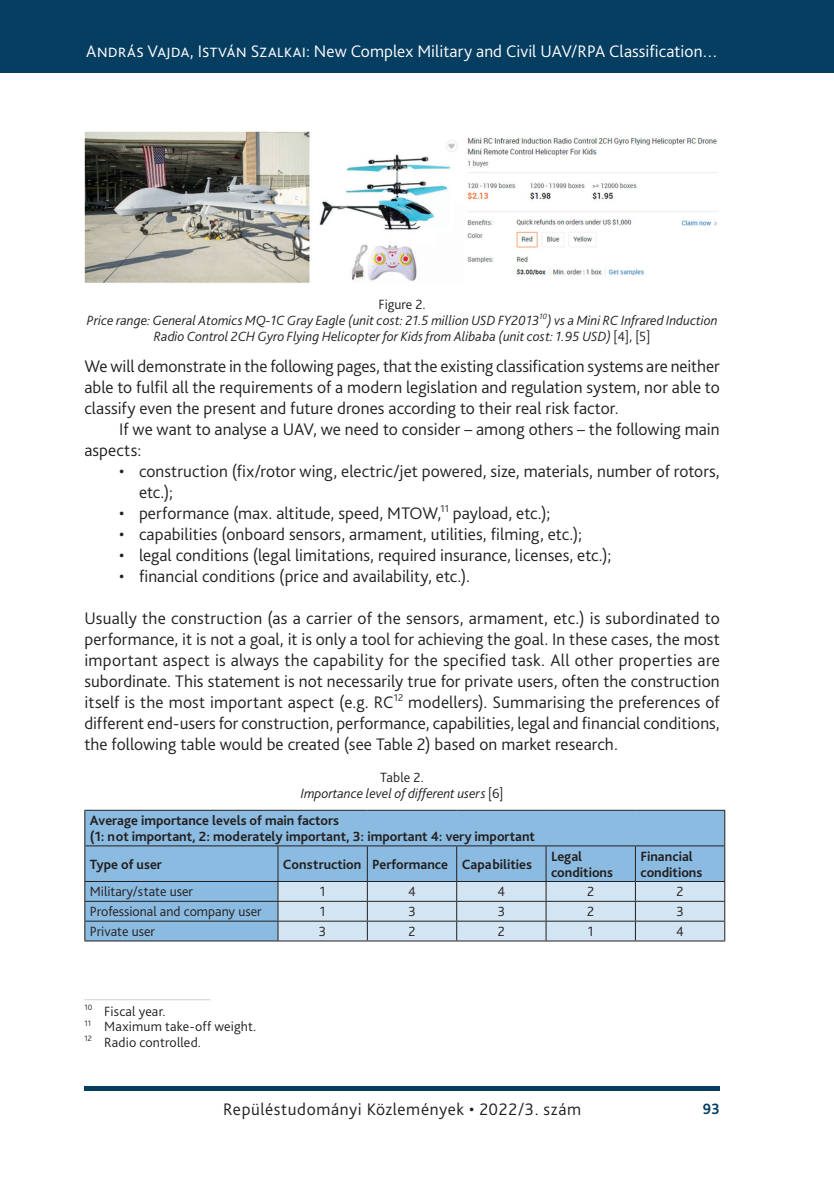
<style>
.page{position:relative;width:834px;height:1181px;background:#fff}
.page>*{position:absolute;margin:0;border:0;box-sizing:border-box;transform-origin:0 0}
._2__Body_1st_paragra{font:300 17.5px/21px "Bliss Pro";letter-spacing:.01em;color:#231f20;text-align:justify}
._1_1__Bullet_list{font:300 17.5px/21px "Bliss Pro";letter-spacing:.005em;color:#231f20}
._1__Body{font:300 17.5px/21px "Bliss Pro";letter-spacing:.005em;color:#231f20}
.t1{font:300 17.5px "Bliss Pro";letter-spacing:.005em;color:#fff}
._2__Body_1st_paragra-2{font:300 17.5px "Bliss Pro";letter-spacing:.03em;color:#231f20}
.t2{font:700 15.75px "Bliss Pro";color:#063e62;scale:.95 1}
.táblázat{font:700 14px/15.8px "Bliss Pro";color:#231f20}
.Ábra__képalárás{font:italic 300 14px/15.8px "Bliss Pro";color:#231f20;text-align:center}
.táblázat-2{font:300 14px "Bliss Pro";color:#231f20}
.Footnote_text{font:300 14px "Bliss Pro";letter-spacing:.01em;color:#231f20}
.Táblázat_képfőléírás{font:italic 300 14px "Bliss Pro";color:#231f20}
.Ábra_címe{font:300 14px "Bliss Pro";color:#231f20}
.táblázat_cím{font:300 14px "Bliss Pro";color:#231f20}
.s1{font-style:normal}
</style>
<div class="page">
<div style="left:0;top:0;width:833px;height:73px;background:#063e62"></div>
<div style="left:84px;top:1086px;width:635px;height:5px;background:#063e62"></div>
<img style="left:85px;top:131px;width:633px;height:152px">
<div style="left:85px;top:811px;width:639px;height:129px;background:#8bbbe0"></div>
<hr style="left:724px;top:810px;width:1px;height:35px;background:#231f20">
<hr style="left:84px;top:810px;width:194px;height:1px;background:#231f20">
<hr style="left:84px;top:810px;width:1px;height:35px;background:#231f20">
<hr style="left:278px;top:810px;width:89px;height:1px;background:#231f20">
<hr style="left:367px;top:810px;width:89px;height:1px;background:#231f20">
<hr style="left:456px;top:810px;width:90px;height:1px;background:#231f20">
<hr style="left:546px;top:810px;width:89px;height:1px;background:#231f20">
<hr style="left:635px;top:810px;width:90px;height:1px;background:#231f20">
<hr style="left:84px;top:845px;width:194px;height:1px;background:#231f20">
<hr style="left:84px;top:846px;width:1px;height:35px;background:#231f20">
<hr style="left:278px;top:845px;width:89px;height:1px;background:#231f20">
<hr style="left:277px;top:846px;width:1px;height:35px;background:#231f20">
<hr style="left:367px;top:845px;width:89px;height:1px;background:#231f20">
<hr style="left:367px;top:846px;width:1px;height:35px;background:#231f20">
<hr style="left:456px;top:845px;width:90px;height:1px;background:#231f20">
<hr style="left:456px;top:846px;width:1px;height:35px;background:#231f20">
<hr style="left:546px;top:845px;width:89px;height:1px;background:#231f20">
<hr style="left:545px;top:846px;width:1px;height:35px;background:#231f20">
<hr style="left:635px;top:845px;width:90px;height:1px;background:#231f20">
<hr style="left:635px;top:846px;width:1px;height:35px;background:#231f20">
<hr style="left:724px;top:846px;width:1px;height:35px;background:#231f20">
<hr style="left:84px;top:881px;width:194px;height:1px;background:#231f20">
<hr style="left:84px;top:901px;width:194px;height:1px;background:#231f20">
<hr style="left:84px;top:920px;width:194px;height:1px;background:#231f20">
<svg style="left:84px;top:882px;width:1px;height:58px"></svg>
<svg style="left:277px;top:881px;width:448px;height:59px;background:#c7d8e4"></svg>
<hr style="left:84px;top:940px;width:194px;height:1px;background:#231f20">
<hr style="left:278px;top:940px;width:89px;height:1px;background:#231f20">
<hr style="left:367px;top:940px;width:89px;height:1px;background:#231f20">
<hr style="left:456px;top:940px;width:90px;height:1px;background:#231f20">
<hr style="left:546px;top:940px;width:89px;height:1px;background:#231f20">
<hr style="left:635px;top:940px;width:90px;height:1px;background:#231f20">
<hr style="left:84px;top:999px;width:126px;height:1px;background:#d1d2d4">
<p class="t1" style="left:86px;top:41px;width:633px">András Vajda, István Szalkai: New Complex Military and Civil UAV/RPA Classification…</p>
<p class="Ábra_címe" style="left:378px;top:296px;width:49px">Figure 2.</p>
<p class="Ábra__képalárás" style="left:87px;top:312px;width:632px">Price range: General Atomics MQ-1C Gray Eagle (unit cost: 21.5 million USD FY2013<sup>10</sup>) vs a Mini RC Infrared Induction<br>Radio Control 2CH Gyro Flying Helicopter for Kids from Alibaba (unit cost: 1.95 USD) <span class="s1">[4], [5]</span></p>
<p class="_2__Body_1st_paragra" style="left:84px;top:355px;width:637px">We will demonstrate in the following pages, that the existing classification systems are neither able to fulfil all the requirements of a modern legislation and regulation system, nor able to classify even the present and future drones according to their real risk factor.</p>
<p class="_1__Body" style="left:84px;top:418px;width:636px;text-indent:35px">If we want to analyse a UAV, we need to consider – among others – the following main aspects:</p>
<p class="_1_1__Bullet_list" style="left:139px;top:460px;width:582px;text-indent:-20px">• construction (fix/rotor wing, electric/jet powered, size, materials, number of rotors, etc.);</p>
<p class="_1_1__Bullet_list" style="left:119px;top:502px;width:432px">• performance (max. altitude, speed, MTOW,<sup>11</sup> payload, etc.);</p>
<p class="_1_1__Bullet_list" style="left:119px;top:523px;width:464px">• capabilities (onboard sensors, armament, utilities, filming, etc.);</p>
<p class="_1_1__Bullet_list" style="left:119px;top:544px;width:493px">• legal conditions (legal limitations, required insurance, licenses, etc.);</p>
<p class="_1_1__Bullet_list" style="left:119px;top:565px;width:352px">• financial conditions (price and availability, etc.).</p>
<p class="_2__Body_1st_paragra" style="left:84px;top:607px;width:637px">Usually the construction (as a carrier of the sensors, armament, etc.) is subordinated to performance, it is not a goal, it is only a tool for achieving the goal. In these cases, the most important aspect is always the capability for the specified task. All other properties are subordinate. This statement is not necessarily true for private users, often the construction itself is the most important aspect (e.g. RC<sup>12</sup> modellers). Summarising the preferences of different end-users for construction, performance, capabilities, legal and financial conditions, the following table would be created (see Table 2) based on market research.</p>
<p class="táblázat_cím" style="left:380px;top:769px;width:45px">Table 2.</p>
<p class="Táblázat_képfőléírás" style="left:301px;top:784px;width:204px">Importance level of different users <span class="s1">[6]</span></p>
<p class="táblázat" style="left:90px;top:812px;width:250px">Average importance levels of main factors</p>
<p class="táblázat" style="left:90px;top:828px;width:446px">(1: not important, 2: moderately important, 3: important 4: very important</p>
<p class="táblázat" style="left:90px;top:856px;width:74px">Type of user</p>
<p class="táblázat" style="left:283px;top:856px;width:80px">Construction</p>
<p class="táblázat" style="left:372px;top:856px;width:77px">Performance</p>
<p class="táblázat" style="left:461px;top:856px;width:72px">Capabilities</p>
<p class="táblázat" style="left:551px;top:848px;width:63px">Legal conditions</p>
<p class="táblázat" style="left:640px;top:848px;width:63px">Financial conditions</p>
<p class="táblázat-2" style="left:90px;top:883px;width:105px">Military/state user</p>
<p class="táblázat-2" style="left:320px;top:883px;width:7px">1</p>
<p class="táblázat-2" style="left:408px;top:883px;width:9px">4</p>
<p class="táblázat-2" style="left:497px;top:883px;width:9px">4</p>
<p class="táblázat-2" style="left:587px;top:883px;width:9px">2</p>
<p class="táblázat-2" style="left:676px;top:883px;width:9px">2</p>
<p class="táblázat-2" style="left:90px;top:903px;width:173px">Professional and company user</p>
<p class="táblázat-2" style="left:320px;top:903px;width:7px">1</p>
<p class="táblázat-2" style="left:408px;top:903px;width:9px">3</p>
<p class="táblázat-2" style="left:497px;top:903px;width:9px">3</p>
<p class="táblázat-2" style="left:587px;top:903px;width:9px">2</p>
<p class="táblázat-2" style="left:676px;top:903px;width:9px">3</p>
<p class="táblázat-2" style="left:90px;top:922px;width:67px">Private user</p>
<p class="táblázat-2" style="left:319px;top:922px;width:9px">3</p>
<p class="táblázat-2" style="left:408px;top:922px;width:9px">2</p>
<p class="táblázat-2" style="left:497px;top:922px;width:9px">2</p>
<p class="táblázat-2" style="left:587px;top:922px;width:7px">1</p>
<p class="táblázat-2" style="left:676px;top:922px;width:9px">4</p>
<p class="Footnote_text" style="left:84px;top:1002px;width:83px"><sup>10</sup> Fiscal year.</p>
<p class="Footnote_text" style="left:84px;top:1018px;width:173px"><sup>11</sup> Maximum take-off weight.</p>
<p class="Footnote_text" style="left:84px;top:1033px;width:118px"><sup>12</sup> Radio controlled.</p>
<p class="_2__Body_1st_paragra-2" style="left:223px;top:1098px;width:359px">Repüléstudományi Közlemények • 2022/3. szám</p>
<p class="t2" style="left:702px;top:1099px;width:19px">93</p>
</div>
